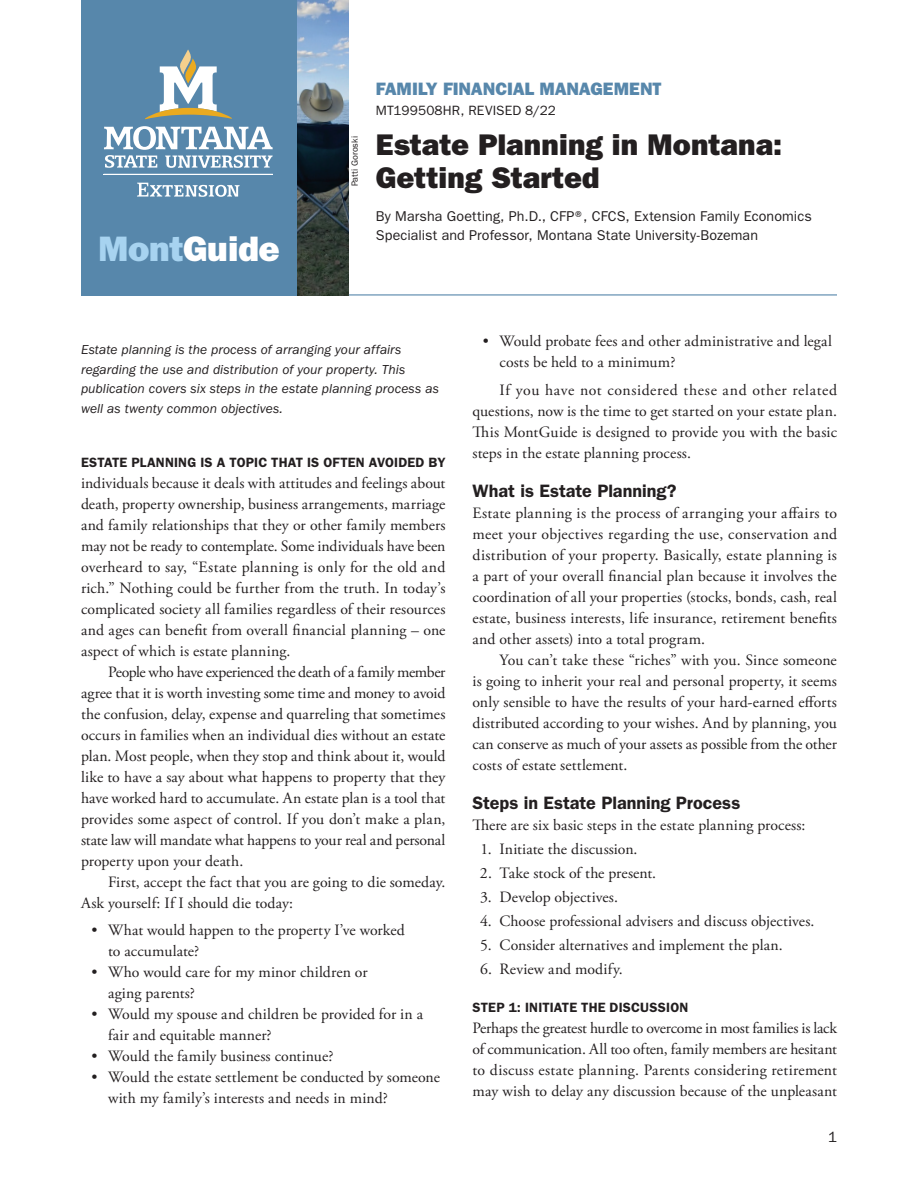
<style>
.page{position:relative;width:918px;height:1188px;background:#fff}
.page>*{position:absolute;margin:0;border:0;box-sizing:border-box;transform-origin:0 0}
.t1{font:35.55px "ITC Franklin Gothic Std Hvy";letter-spacing:-.01em;color:#fff}
.H1-Title{font:30px/33px "ITC Franklin Gothic Std Hvy";color:#231f20}
.H2-Subhead__single_l{font:600 18px "ITC Franklin Gothic Std";color:#231f20}
.MTG_category{font:18px "ITC Franklin Gothic Std Hvy";letter-spacing:-.005em;color:#5787ab}
.P-Body_text__no_inde{font:15.75px/21px "Adobe Garamond Pro";letter-spacing:.01em;color:#231f20;text-align:justify}
.P-Body_text{font:15.75px/21px "Adobe Garamond Pro";color:#231f20;text-align:justify}
.P-Body_text__bullete{font:15.75px/21px "Adobe Garamond Pro";letter-spacing:.005em;color:#231f20}
.P-Body_text__numbere{font:15.75px "Adobe Garamond Pro";letter-spacing:.005em;color:#231f20}
.t2{font:15px "ITC Franklin Gothic Std";color:#231f20}
.P-Author_byline{font:14.25px/19.5px "ITC Franklin Gothic Std";letter-spacing:.005em;color:#231f20}
.P-Summary{font:italic 13.5px/19.5px "ITC Franklin Gothic Std";letter-spacing:.005em;color:#231f20}
.P-Body_text__no_inde-2{font:600 13.5px "ITC Franklin Gothic Std";letter-spacing:.01em;color:#231f20}
.H3-Subhead__single_l{font:600 13.5px "ITC Franklin Gothic Std";letter-spacing:.01em;color:#231f20}
.MTG_number{font:13.5px "ITC Franklin Gothic Std";letter-spacing:.01em;color:#231f20}
.t3{font:9px "ITC Franklin Gothic Std";color:#231f20}
.s1{color:#a7d3f0}
</style>
<div class="page">
<hr style="left:326px;top:294px;width:511px;height:2px;background:#5787ab">
<img style="left:297px;top:0;width:51px;height:296px">
<div style="left:81px;top:0;width:216px;height:296px;background:#5787ab"></div>
<svg style="left:137px;top:183px;width:103px;height:14px"></svg>
<hr style="left:104px;top:174px;width:169px;height:1px;background:#fff">
<svg style="left:145px;top:50px;width:87px;height:69px"></svg>
<svg style="left:104px;top:126px;width:169px;height:42px"></svg>
<h1 class="t1" style="left:98px;top:228px;width:183px"><span class="s1">Mont</span>Guide</h1>
<p class="t3" style="left:349px;top:186px;width:52px;rotate:-90deg">Patti Goroski</p>
<p class="MTG_category" style="left:376px;top:78px;width:287px">FAMILY FINANCIAL MANAGEMENT</p>
<p class="MTG_number" style="left:376px;top:102px;width:182px">MT199508HR, REVISED 8/22</p>
<p class="H1-Title" style="left:376px;top:128px;width:408px">Estate Planning in Montana:<br>Getting Started</p>
<p class="P-Author_byline" style="left:376px;top:206px;width:437px">By Marsha Goetting, Ph.D., CFP®, CFCS, Extension Family Economics<br>Specialist and Professor, Montana State University-Bozeman</p>
<p class="P-Summary" style="left:81px;top:340px;width:359px">Estate planning is the process of arranging your affairs regarding the use and distribution of your property. This publication covers six steps in the estate planning process as well as twenty common objectives.</p>
<p class="P-Body_text__no_inde-2" style="left:81px;top:454px;width:366px">ESTATE PLANNING IS A TOPIC THAT IS OFTEN AVOIDED BY</p>
<p class="P-Body_text__no_inde" style="left:81px;top:473px;width:366px">individuals because it deals with attitudes and feelings about death, property ownership, business arrangements, marriage and family relationships that they or other family members may not be ready to contemplate. Some individuals have been overheard to say, “Estate planning is only for the old and rich.” Nothing could be further from the truth. In today’s complicated society all families regardless of their resources and ages can benefit from overall financial planning – one aspect of which is estate planning.</p>
<p class="P-Body_text" style="left:81px;top:662px;width:366px;text-indent:27px">People who have experienced the death of a family member agree that it is worth investing some time and money to avoid the confusion, delay, expense and quarreling that sometimes occurs in families when an individual dies without an estate plan. Most people, when they stop and think about it, would like to have a say about what happens to property that they have worked hard to accumulate. An estate plan is a tool that provides some aspect of control. If you don’t make a plan, state law will mandate what happens to your real and personal property upon your death.</p>
<p class="P-Body_text" style="left:81px;top:872px;width:366px;text-indent:27px">First, accept the fact that you are going to die someday.<br>Ask yourself: If I should die today:</p>
<p class="P-Body_text__bullete" style="left:108px;top:920px;width:298px;text-indent:-17px">• What would happen to the property I’ve worked to accumulate?</p>
<p class="P-Body_text__bullete" style="left:108px;top:962px;width:261px;text-indent:-17px">• Who would care for my minor children or aging parents?</p>
<p class="P-Body_text__bullete" style="left:108px;top:1004px;width:317px;text-indent:-17px">• Would my spouse and children be provided for in a fair and equitable manner?</p>
<p class="P-Body_text__bullete" style="left:91px;top:1046px;width:243px">• Would the family business continue?</p>
<p class="P-Body_text__bullete" style="left:108px;top:1067px;width:334px;text-indent:-17px">• Would the estate settlement be conducted by someone with my family’s interests and needs in mind?</p>
<p class="P-Body_text__bullete" style="left:500px;top:331px;width:334px;text-indent:-17px">• Would probate fees and other administrative and legal costs be held to a minimum?</p>
<p class="P-Body_text" style="left:472px;top:380px;width:366px;text-indent:27px">If you have not considered these and other related questions, now is the time to get started on your estate plan.<br>This MontGuide is designed to provide you with the basic steps in the estate planning process.</p>
<h1 class="H2-Subhead__single_l" style="left:472px;top:480px;width:206px">What is Estate Planning?</h1>
<p class="P-Body_text__no_inde" style="left:472px;top:503px;width:366px">Estate planning is the process of arranging your affairs to meet your objectives regarding the use, conservation and distribution of your property. Basically, estate planning is a part of your overall financial plan because it involves the coordination of all your properties (stocks, bonds, cash, real estate, business interests, life insurance, retirement benefits and other assets) into a total program.</p>
<p class="P-Body_text" style="left:472px;top:650px;width:366px;text-indent:27px">You can’t take these “riches” with you. Since someone is going to inherit your real and personal property, it seems only sensible to have the results of your hard-earned efforts distributed according to your wishes. And by planning, you can conserve as much of your assets as possible from the other costs of estate settlement.</p>
<h1 class="H2-Subhead__single_l" style="left:472px;top:792px;width:269px">Steps in Estate Planning Process</h1>
<p class="P-Body_text__no_inde" style="left:472px;top:815px;width:335px">There are six basic steps in the estate planning process:</p>
<p class="P-Body_text__numbere" style="left:480px;top:839px;width:159px">1. Initiate the discussion.</p>
<p class="P-Body_text__numbere" style="left:480px;top:863px;width:178px">2. Take stock of the present.</p>
<p class="P-Body_text__numbere" style="left:480px;top:887px;width:139px">3. Develop objectives.</p>
<p class="P-Body_text__numbere" style="left:480px;top:911px;width:336px">4. Choose professional advisers and discuss objectives.</p>
<p class="P-Body_text__numbere" style="left:480px;top:935px;width:304px">5. Consider alternatives and implement the plan.</p>
<p class="P-Body_text__numbere" style="left:480px;top:959px;width:144px">6. Review and modify.</p>
<h2 class="H3-Subhead__single_l" style="left:472px;top:999px;width:217px">STEP 1: INITIATE THE DISCUSSION</h2>
<p class="P-Body_text__no_inde" style="left:472px;top:1018px;width:366px">Perhaps the greatest hurdle to overcome in most families is lack of communication. All too often, family members are hesitant to discuss estate planning. Parents considering retirement may wish to delay any discussion because of the unpleasant</p>
<p class="t2" style="left:828px;top:1128px;width:10px">1</p>
</div>
